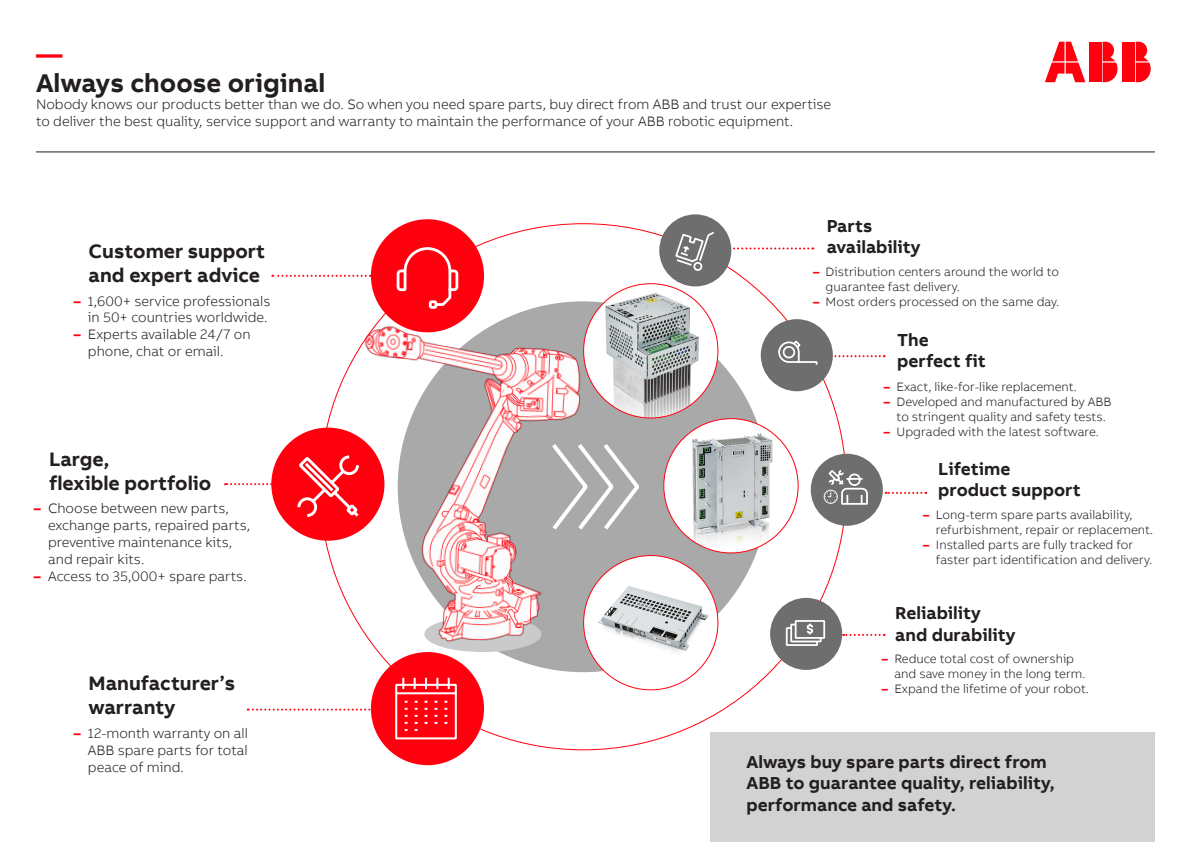
<style>
.page{position:relative;width:1191px;height:842px;background:#fff}
.page>*{position:absolute;margin:0;border:0;box-sizing:border-box;transform-origin:0 0}
.t1{font:700 26.4px "AB Bvoice";color:#231f20}
.t2{font:700 26.4px "AB Bvoice";color:#ff000f}
.t3{font:700 20px/24px "AB Bvoice";color:#231f20}
.t4{font:700 17.8px/21.4px "AB Bvoice";color:#231f20}
.t5{font:300 14px/16.8px "AB Bvoice";color:#231f20}
.t6{font:300 12.5px/15px "AB Bvoice";color:#231f20}
.s1{font-weight:700;color:#ff000f}
</style>
<div class="page">
<div style="left:398px;top:301px;width:370px;height:371px;background:#a9a9a9;border-radius:50%"></div>
<hr style="left:36px;top:152px;width:1119px;height:1px;background:#231f20">
<div style="left:810px;top:454px;width:73px;height:72px;background:#6e6e6e;border-radius:50%"></div>
<div style="left:823px;top:490px;width:14px;height:14px;border:1px solid #fff;border-radius:50%"></div>
<svg style="left:825px;top:470px;width:43px;height:35px"></svg>
<div style="left:271px;top:428px;width:113px;height:113px;background:#ff000f;border-radius:50%"></div>
<div style="left:371px;top:652px;width:113px;height:113px;background:#ff000f;border-radius:50%"></div>
<svg style="left:395px;top:677px;width:62px;height:63px"></svg>
<div style="left:371px;top:219px;width:113px;height:113px;background:#ff000f;border-radius:50%"></div>
<svg style="left:396px;top:247px;width:63px;height:45px"></svg>
<svg style="left:225px;top:454px;width:75px;height:66px"></svg>
<svg style="left:272px;top:275px;width:99px;height:2px"></svg>
<svg style="left:248px;top:709px;width:123px;height:2px"></svg>
<svg style="left:731px;top:247px;width:82px;height:2px"></svg>
<svg style="left:834px;top:355px;width:50px;height:2px"></svg>
<svg style="left:885px;top:492px;width:41px;height:2px"></svg>
<svg style="left:843px;top:634px;width:41px;height:2px"></svg>
<div style="left:710px;top:733px;width:445px;height:109px;background:#d2d2d2"></div>
<div style="left:770px;top:598px;width:72px;height:72px;background:#6e6e6e;border-radius:50%"></div>
<svg style="left:785px;top:620px;width:41px;height:26px"></svg>
<div style="left:761px;top:319px;width:72px;height:72px;background:#6e6e6e;border-radius:50%"></div>
<svg style="left:778px;top:340px;width:40px;height:25px"></svg>
<div style="left:659px;top:214px;width:72px;height:72px;background:#6e6e6e;border-radius:50%"></div>
<svg style="left:675px;top:232px;width:39px;height:39px"></svg>
<img style="left:300px;top:292px;width:318px;height:360px">
<svg style="left:1045px;top:42px;width:40px;height:40px"></svg>
<svg style="left:1135px;top:42px;width:15px;height:40px"></svg>
<div style="left:1122px;top:42px;width:12px;height:19px;background:#ff000f"></div>
<div style="left:1122px;top:63px;width:12px;height:19px;background:#ff000f"></div>
<svg style="left:1102px;top:42px;width:15px;height:40px"></svg>
<div style="left:1089px;top:42px;width:12px;height:19px;background:#ff000f"></div>
<div style="left:1089px;top:63px;width:12px;height:19px;background:#ff000f"></div>
<svg style="left:583px;top:284px;width:135px;height:134px"></svg>
<img style="left:594px;top:284px;width:114px;height:134px">
<div style="left:664px;top:419px;width:134px;height:134px;background:#fff;border-radius:50%"></div>
<img style="left:665px;top:431px;width:133px;height:122px">
<div style="left:583px;top:555px;width:135px;height:135px;background:#fff;border-radius:50%"></div>
<img style="left:583px;top:582px;width:135px;height:98px">
<svg style="left:548px;top:440px;width:91px;height:94px"></svg>
<p class="t2" style="left:36px;top:37px;width:28px">—</p>
<p class="t1" style="left:36px;top:66px;width:291px">Always choose original</p>
<p class="t5" style="left:36px;top:96px;width:796px">Nobody knows our products better than we do. So when you need spare parts, buy direct from ABB and trust our expertise to deliver the best quality, service support and warranty to maintain the performance of your ABB robotic equipment.</p>
<p class="t3" style="left:88px;top:239px;width:178px">Customer support and expert advice</p>
<p class="t5" style="left:74px;top:292px;width:198px;text-align:right"><span class="s1">–</span> 1,600+ service professionals in 50+ countries worldwide.</p>
<p class="t5" style="left:88px;top:326px;width:164px;text-indent:-14px"><span class="s1">–</span> Experts available 24/7 on phone, chat or email.</p>
<p class="t3" style="left:49px;top:447px;width:164px">Large,<br>flexible portfolio</p>
<p class="t5" style="left:48px;top:500px;width:204px;text-indent:-14px"><span class="s1">–</span> Choose between new parts, exchange parts, repaired parts, preventive maintenance kits, and repair kits.</p>
<p class="t5" style="left:34px;top:567px;width:214px"><span class="s1">–</span> Access to 35,000+ spare parts.</p>
<p class="t3" style="left:88px;top:672px;width:148px">Manufacturer’s warranty</p>
<p class="t5" style="left:88px;top:725px;width:162px;text-align:justify;text-indent:-14px"><span class="s1">–</span> 12-month warranty on all ABB spare parts for total peace of mind.</p>
<p class="t4" style="left:826px;top:215px;width:47px">Parts</p>
<p class="t4" style="left:826px;top:237px;width:95px">availability</p>
<p class="t6" style="left:825px;top:264px;width:235px;text-indent:-13px"><span class="s1">–</span> Distribution centers around the world to guarantee fast delivery.</p>
<p class="t6" style="left:813px;top:294px;width:248px"><span class="s1">–</span> Most orders processed on the same day.</p>
<p class="t4" style="left:897px;top:329px;width:90px">The perfect fit</p>
<p class="t6" style="left:884px;top:379px;width:194px"><span class="s1">–</span> Exact, like-for-like replacement.</p>
<p class="t6" style="left:884px;top:394px;width:229px;text-align:center"><span class="s1">–</span> Developed and manufactured by ABB to stringent quality and safety tests.</p>
<p class="t6" style="left:884px;top:424px;width:216px"><span class="s1">–</span> Upgraded with the latest software.</p>
<p class="t4" style="left:938px;top:458px;width:144px">Lifetime product support</p>
<p class="t6" style="left:936px;top:507px;width:219px;text-indent:-13px"><span class="s1">–</span> Long-term spare parts availability, refurbishment, repair or replacement.</p>
<p class="t6" style="left:936px;top:537px;width:218px;text-indent:-13px"><span class="s1">–</span> Installed parts are fully tracked for faster part identification and delivery.</p>
<p class="t4" style="left:895px;top:603px;width:122px">Reliability and durability</p>
<p class="t6" style="left:894px;top:652px;width:193px;text-indent:-13px"><span class="s1">–</span> Reduce total cost of ownership and save money in the long term.</p>
<p class="t6" style="left:881px;top:682px;width:209px"><span class="s1">–</span> Expand the lifetime of your robot.</p>
<p class="t4" style="left:746px;top:751px;width:309px">Always buy spare parts direct from<br>ABB to guarantee quality, reliability, performance and safety.</p>
</div>
